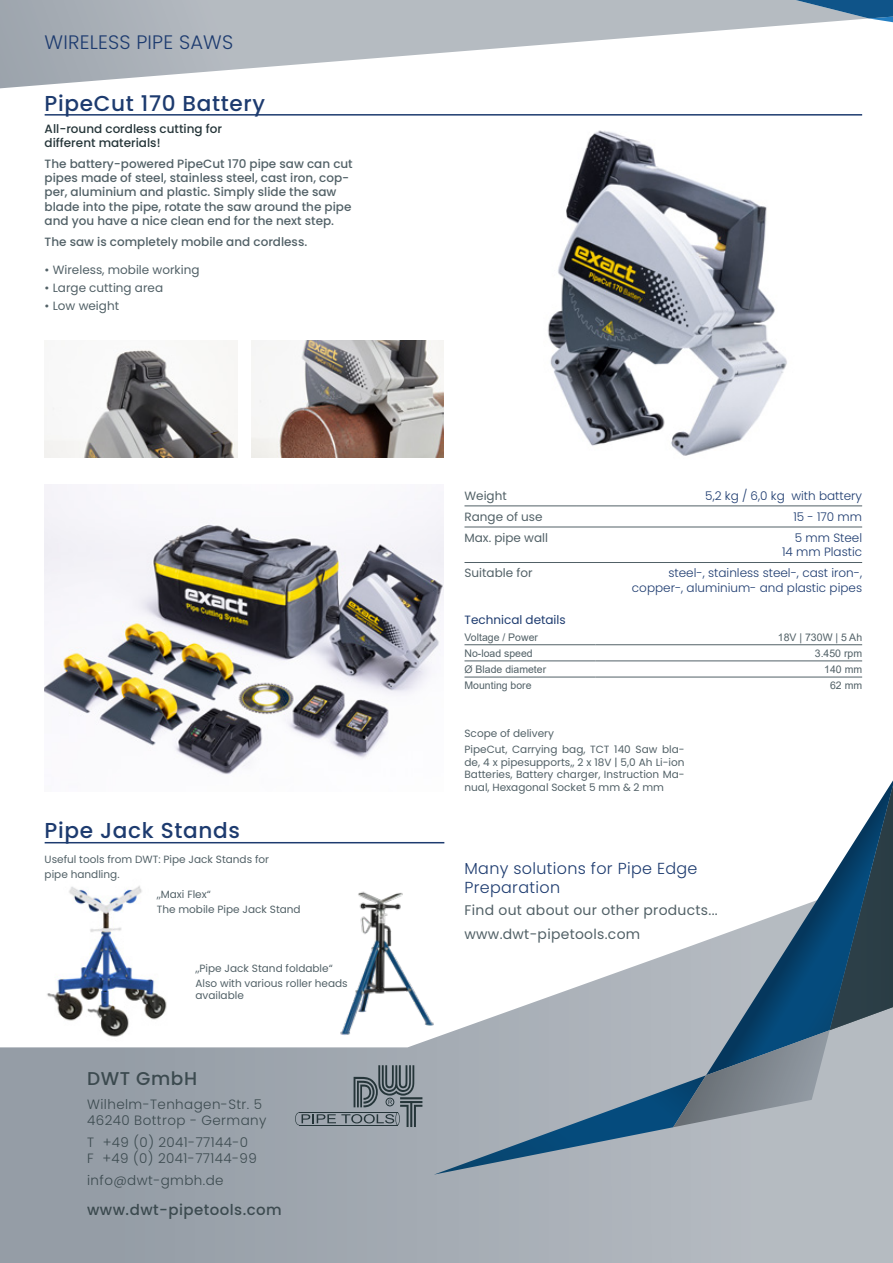
<style>
.page{position:relative;width:893px;height:1263px;background:#fff}
.page>*{position:absolute;margin:0;border:0;box-sizing:border-box;transform-origin:0 0}
.t1{font:500 21.6px "Poppins";letter-spacing:.03em;color:#1d3b6f}
.t2{font:300 19.5px "Poppins";letter-spacing:.01em;color:#1d3b6f}
.t3{font:500 18.45px "Poppins";letter-spacing:.03em;color:#253539}
.t4{font:300 15.9px/19.2px "Poppins";letter-spacing:.02em;color:#1d3b6f}
.t5{font:500 15px "Poppins";letter-spacing:.03em;color:#253539}
.t6{font:13.95px/24px "Poppins";letter-spacing:.02em;color:#526167}
.t7{font:300 13.5px/16.2px "Poppins";letter-spacing:.03em;color:#253539}
.t8{font:500 12px/14.4px "Poppins";color:#526167}
.t9{font:300 12px/14.4px "Poppins";color:#1d3b6f;text-align:right}
.t10{font:12px "Poppins";color:#526167}
.t11{font:500 12px/13.5px "Poppins";color:#253539}
.t12{font:12px "Poppins";color:#1d3b6f}
.t13{font:10.5px/15px "Poppins";color:#526167}
.t14{font:10.5px "Arial";color:#526167}
</style>
<div class="page">
<svg style="left:0;top:0;width:824px;height:88px"></svg>
<svg style="left:795px;top:0;width:98px;height:22px;background:#6088a8"></svg>
<svg style="left:0;top:1039px;width:893px;height:224px;background:#a3aab2"></svg>
<svg style="left:295px;top:1065px;width:127px;height:62px;background:#868f96"></svg>
<svg style="left:434px;top:785px;width:459px;height:389px"></svg>
<img style="left:547px;top:130px;width:240px;height:326px">
<hr style="left:45px;top:114px;width:817px;height:2px;background:#1d3b6f">
<img style="left:45px;top:485px;width:399px;height:307px">
<hr style="left:464px;top:644px;width:132px;height:1px;background:#526167">
<hr style="left:596px;top:644px;width:266px;height:1px;background:#526167">
<hr style="left:464px;top:661px;width:132px;height:1px;background:#526167">
<hr style="left:596px;top:661px;width:266px;height:1px;background:#526167">
<hr style="left:464px;top:677px;width:132px;height:1px;background:#526167">
<hr style="left:596px;top:677px;width:266px;height:1px;background:#526167">
<hr style="left:464px;top:506px;width:113px;height:1px;background:#526167">
<hr style="left:577px;top:506px;width:285px;height:1px;background:#526167">
<hr style="left:464px;top:527px;width:113px;height:1px;background:#526167">
<hr style="left:577px;top:527px;width:285px;height:1px;background:#526167">
<hr style="left:464px;top:562px;width:113px;height:1px;background:#526167">
<hr style="left:577px;top:562px;width:285px;height:1px;background:#526167">
<img style="left:45px;top:340px;width:193px;height:117px">
<img style="left:251px;top:340px;width:193px;height:117px">
<img style="left:38px;top:885px;width:137px;height:156px">
<img style="left:340px;top:891px;width:94px;height:148px">
<hr style="left:45px;top:842px;width:399px;height:1px;background:#1d3b6f">
<h2 class="t2" style="left:45px;top:31px;width:190px">WIRELESS PIPE SAWS</h2>
<h1 class="t1" style="left:45px;top:90px;width:222px">PipeCut 170 Battery</h1>
<p class="t11" style="left:45px;top:122px;width:179px">All-round cordless cutting for different materials!</p>
<p class="t8" style="left:45px;top:156px;width:310px">The battery-powered PipeCut 170 pipe saw can cut pipes made of steel, stainless steel, cast iron, cop&shy;per, aluminium and plastic. Simply slide the saw blade into the pipe, rotate the saw around the pipe and you have a nice clean end for the next step.</p>
<p class="t8" style="left:45px;top:235px;width:264px">The saw is completely mobile and cordless.</p>
<p class="t10" style="left:45px;top:263px;width:156px">• Wireless, mobile working</p>
<p class="t10" style="left:45px;top:281px;width:120px">• Large cutting area</p>
<p class="t10" style="left:45px;top:299px;width:76px">• Low weight</p>
<h1 class="t1" style="left:45px;top:818px;width:197px">Pipe Jack Stands</h1>
<p class="t13" style="left:45px;top:851px;width:226px">Useful tools from DWT: Pipe Jack Stands for pipe handling.</p>
<p class="t13" style="left:157px;top:886px;width:146px">„Maxi Flex“<br>The mobile Pipe Jack Stand</p>
<p class="t13" style="left:195px;top:961px;width:154px">„Pipe Jack Stand foldable“<br>Also with various roller heads</p>
<p class="t13" style="left:195px;top:988px;width:50px">available</p>
<h3 class="t3" style="left:87px;top:1067px;width:111px">DWT GmbH</h3>
<p class="t7" style="left:87px;top:1096px;width:181px">Wilhelm-Tenhagen-Str. 5<br>46240 Bottrop - Germany</p>
<p class="t7" style="left:87px;top:1134px;width:171px">T +49 (0) 2041-77144-0<br>F +49 (0) 2041-77144-99</p>
<p class="t7" style="left:87px;top:1172px;width:138px">info@dwt-gmbh.de</p>
<h3 class="t5" style="left:87px;top:1201px;width:196px">www.dwt-pipetools.com</h3>
<p class="t10" style="left:464px;top:488px;width:44px">Weight</p>
<p class="t9" style="left:705px;top:488px;width:158px">5,2 kg / 6,0 kg with battery</p>
<p class="t10" style="left:464px;top:509px;width:80px">Range of use</p>
<p class="t9" style="left:793px;top:509px;width:70px">15 - 170 mm</p>
<p class="t10" style="left:464px;top:531px;width:85px">Max. pipe wall</p>
<p class="t9" style="left:782px;top:530px;width:82px">5 mm Steel<br>14 mm Plastic</p>
<p class="t10" style="left:464px;top:566px;width:69px">Suitable for</p>
<p class="t9" style="left:632px;top:566px;width:232px">steel-, stainless steel-, cast iron-, copper-, aluminium- and plastic pipes</p>
<p class="t12" style="left:464px;top:613px;width:103px">Technical details</p>
<p class="t14" style="left:464px;top:630px;width:75px">Voltage / Power</p>
<p class="t14" style="left:778px;top:630px;width:86px">18V | 730W | 5 Ah</p>
<p class="t14" style="left:464px;top:646px;width:70px">No-load speed</p>
<p class="t14" style="left:815px;top:646px;width:49px">3.450 rpm</p>
<p class="t14" style="left:464px;top:662px;width:83px">Ø Blade diameter</p>
<p class="t14" style="left:824px;top:662px;width:39px">140 mm</p>
<p class="t14" style="left:464px;top:678px;width:69px">Mounting bore</p>
<p class="t14" style="left:830px;top:678px;width:34px">62 mm</p>
<p class="t13" style="left:464px;top:725px;width:222px;line-height:16.5px">Scope of delivery<br>PipeCut, Carrying bag, TCT 140 Saw bla-</p>
<p class="t13" style="left:464px;top:756px;width:222px;line-height:12.6px;text-align:justify">de, 4 x pipesupports,, 2 x 18V | 5,0 Ah Li-ion Batteries, Battery charger, Instruction Ma&shy;nual, Hexagonal Socket 5 mm &amp; 2 mm</p>
<h3 class="t4" style="left:464px;top:858px;width:234px">Many solutions for Pipe Edge<br>Preparation</h3>
<h3 class="t6" style="left:464px;top:898px;width:255px">Find out about our other products... www.dwt-pipetools.com</h3>
</div>
